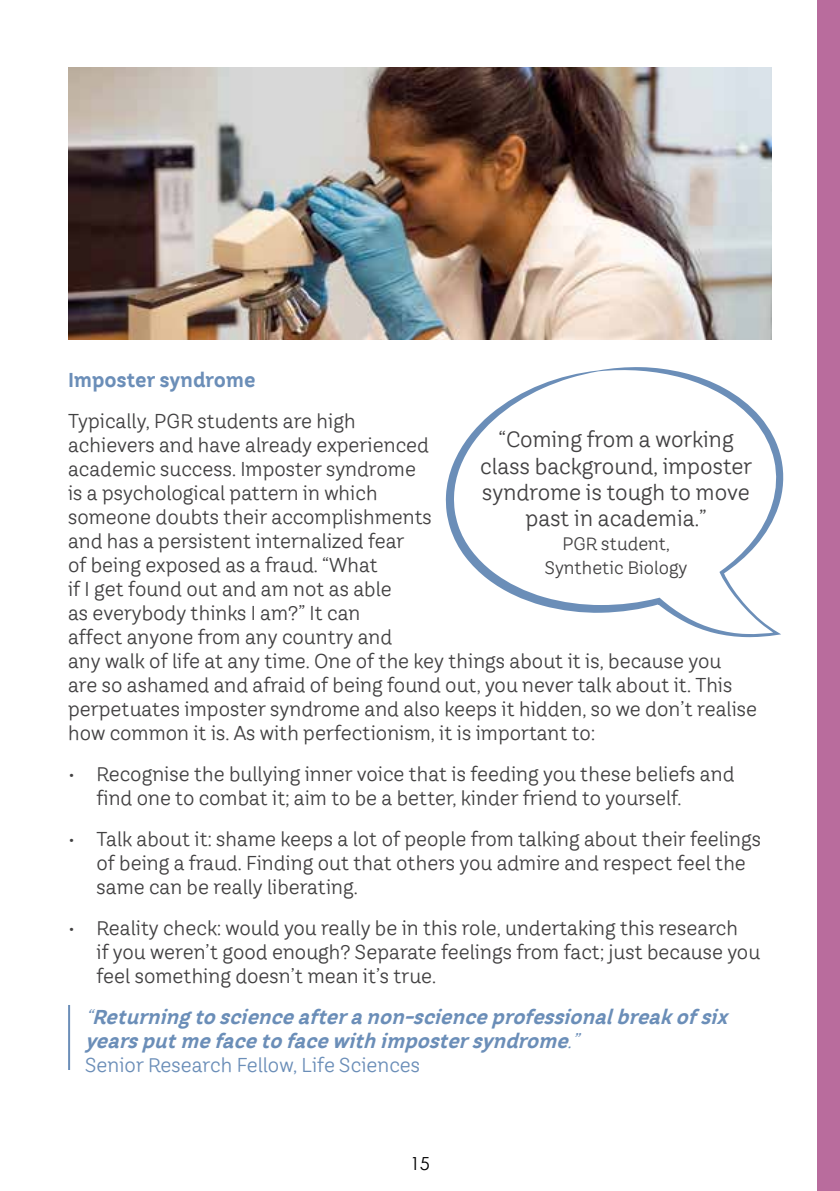
<style>
.page{position:relative;width:840px;height:1191px;background:#fff}
.page>*{position:absolute;margin:0;border:0;box-sizing:border-box;transform-origin:0 0}
.t1{font:22px/26.4px "TT Hazelnuts";color:#424142;text-align:center}
.t2{font:20px/24px "TT Hazelnuts";color:#424142}
.t3{font:italic 700 20px/24px "TT Hazelnuts";color:#6b8eb8}
.t4{font:700 20px "TT Hazelnuts";color:#6b8eb8}
.t5{font:18px/24px "TT Hazelnuts";color:#424142;text-align:center}
.t6{font:18px "Century Gothic";color:#000}
.s1{font-weight:400}
.s2{font-weight:400;font-style:normal}
</style>
<div class="page">
<div style="left:816px;top:0;width:23px;height:1191px;background:#b96c9d"></div>
<svg style="left:445px;top:367px;width:339px;height:270px"></svg>
<hr style="left:68px;top:1005px;width:2px;height:65px;background:#6b8eb8">
<img style="left:68px;top:67px;width:703px;height:272px">
<p class="t4" style="left:68px;top:366px;width:189px">Imposter syndrome</p>
<p class="t2" style="left:68px;top:408px;width:690px">Typically, PGR students are high<br>achievers and have already experienced<br>academic success. Imposter syndrome<br>is a psychological pattern in which<br>someone doubts their accomplishments<br>and has a persistent internalized fear<br>of being exposed as a fraud. “What<br>if I get found out and am not as able<br>as everybody thinks I am?” It can<br>affect anyone from any country and<br>any walk of life at any time. One of the key things about it is, because you<br>are so ashamed and afraid of being found out, you never talk about it. This perpetuates imposter syndrome and also keeps it hidden, so we don’t realise how common it is. As with perfectionism, it is important to:</p>
<p class="t2" style="left:96px;top:761px;width:639px;text-indent:-28px">• Recognise the bullying inner voice that is feeding you these beliefs and find one to combat it; aim to be a better, kinder friend to yourself.</p>
<p class="t2" style="left:96px;top:826px;width:665px;text-indent:-28px">• Talk about it: shame keeps a lot of people from talking about their feelings of being a fraud. Finding out that others you admire and respect feel the same can be really liberating.</p>
<p class="t2" style="left:96px;top:915px;width:665px;text-indent:-28px">• Reality check: would you really be in this role, undertaking this research<br>if you weren’t good enough? Separate feelings from fact; just because you feel something doesn’t mean it’s true.</p>
<p class="t3" style="left:85px;top:1005px;width:650px"><span class="s1">“</span>Returningtoscienceafteranon-scienceprofessionalbreakofsix yearsputmefacetofacewithimpostersyndrome<span class="s1">. ”<br></span><span class="s2">Senior Research Fellow, Life Sciences</span></p>
<p class="t1" style="left:480px;top:426px;width:273px">“Coming from a working class background, imposter syndrome is tough to move past in academia.”</p>
<p class="t5" style="left:544px;top:532px;width:144px">PGR student,<br>Synthetic Biology</p>
<p class="t6" style="left:410px;top:1151px;width:21px">15</p>
</div>
